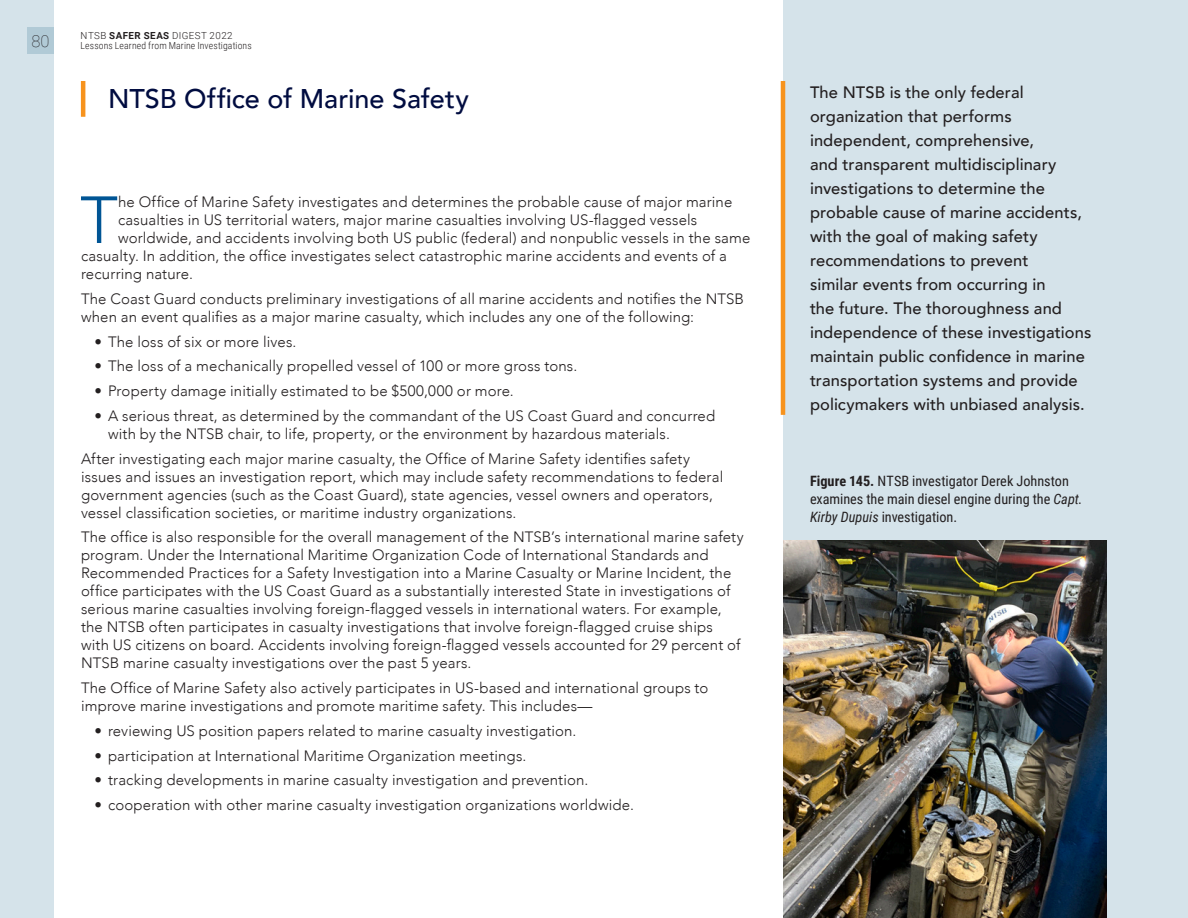
<style>
.page{position:relative;width:1188px;height:918px;background:#fff}
.page>*{position:absolute;margin:0;border:0;box-sizing:border-box;transform-origin:0 0}
.t1{font:300 65.85px "Avenir";color:#005595}
.t2{font:500 27px "Avenir";color:#000c40}
.t3{font:500 16.5px/24px "Avenir";letter-spacing:.005em;color:#231f20}
.t4{font:100 16.5px "Roboto";color:#231f20}
.t5{font:300 15px/18px "Avenir";letter-spacing:.01em;color:#231f20}
.t6{font:14.25px/18px "Roboto Condensed";color:#231f20}
.t7{font:300 9.75px "Roboto Condensed";letter-spacing:.01em;color:#231f20}
.t8{font:300 9.75px "Roboto";letter-spacing:.045em;color:#231f20}
.s1{font-weight:700}
.s2{font-style:italic}
</style>
<div class="page">
<div style="left:783px;top:0;width:405px;height:918px;background:#d5e3ea"></div>
<hr style="left:81px;top:81px;width:4px;height:36px;background:#f7931d">
<hr style="left:781px;top:81px;width:4px;height:334px;background:#f7931d">
<img style="left:783px;top:540px;width:324px;height:378px">
<div style="left:0;top:0;width:54px;height:918px;background:#d5e3ea"></div>
<p class="t8" style="left:81px;top:29px;width:154px">NTSB <span class="s1">SAFER SEAS</span> DIGEST 2022</p>
<p class="t4" style="left:31px;top:29px;width:20px">80</p>
<p class="t7" style="left:81px;top:39px;width:173px">Lessons Learned from Marine Investigations</p>
<h2 class="t2" style="left:108px;top:75px;width:362px">NTSB Office of Marine Safety</h2>
<h1 class="t1" style="left:80px;top:181px;width:39px">T</h1>
<p class="t5" style="left:118px;top:193px;width:616px">he Office of Marine Safety investigates and determines the probable cause of major marine</p>
<p class="t5" style="left:118px;top:211px;width:581px">casualties in US territorial waters, major marine casualties involving US-flagged vessels</p>
<p class="t5" style="left:118px;top:229px;width:634px">worldwide, and accidents involving both US public (federal) and nonpublic vessels in the same</p>
<p class="t5" style="left:81px;top:247px;width:648px">casualty. In addition, the office investigates select catastrophic marine accidents and events of a</p>
<p class="t5" style="left:81px;top:265px;width:114px">recurring nature.</p>
<p class="t5" style="left:81px;top:290px;width:665px">The Coast Guard conducts preliminary investigations of all marine accidents and notifies the NTSB when an event qualifies as a major marine casualty, which includes any one of the following:</p>
<p class="t5" style="left:94px;top:332px;width:203px">• The loss of six or more lives.</p>
<p class="t5" style="left:94px;top:357px;width:484px">• The loss of a mechanically propelled vessel of 100 or more gross tons.</p>
<p class="t5" style="left:94px;top:382px;width:421px">• Property damage initially estimated to be $500,000 or more.</p>
<p class="t5" style="left:108px;top:407px;width:609px;text-indent:-14px">• A serious threat, as determined by the commandant of the US Coast Guard and concurred with by the NTSB chair, to life, property, or the environment by hazardous materials.</p>
<p class="t5" style="left:81px;top:449px;width:644px">After investigating each major marine casualty, the Office of Marine Safety identifies safety issues and issues an investigation report, which may include safety recommendations to federal government agencies (such as the Coast Guard), state agencies, vessel owners and operators, vessel classification societies, or maritime industry organizations.</p>
<p class="t5" style="left:81px;top:528px;width:664px">The office is also responsible for the overall management of the NTSB’s international marine safety program. Under the International Maritime Organization Code of International Standards and Recommended Practices for a Safety Investigation into a Marine Casualty or Marine Incident, the office participates with the US Coast Guard as a substantially interested State in investigations of serious marine casualties involving foreign-flagged vessels in international waters. For example, the NTSB often participates in casualty investigations that involve foreign-flagged cruise ships with US citizens on board. Accidents involving foreign-flagged vessels accounted for 29 percent of NTSB marine casualty investigations over the past 5 years.</p>
<p class="t5" style="left:81px;top:679px;width:629px">The Office of Marine Safety also actively participates in US-based and international groups to improve marine investigations and promote maritime safety. This includes—</p>
<p class="t5" style="left:94px;top:722px;width:483px">• reviewing US position papers related to marine casualty investigation.</p>
<p class="t5" style="left:94px;top:746px;width:433px">• participation at International Maritime Organization meetings.</p>
<p class="t5" style="left:94px;top:771px;width:495px">• tracking developments in marine casualty investigation and prevention.</p>
<p class="t5" style="left:94px;top:796px;width:541px">• cooperation with other marine casualty investigation organizations worldwide.</p>
<p class="t3" style="left:810px;top:79px;width:283px">The NTSB is the only federal organization that performs independent, comprehensive,<br>and transparent multidisciplinary investigations to determine the probable cause of marine accidents, with the goal of making safety recommendations to prevent<br>similar events from occurring in<br>the future. The thoroughness and independence of these investigations maintain public confidence in marine transportation systems and provide policymakers with unbiased analysis.</p>
<p class="t6" style="left:810px;top:471px;width:274px"><span class="s1">Figure 145.</span> NTSB investigator Derek Johnston examines the main diesel engine during the <span class="s2">Capt.<br>Kirby Dupuis</span> investigation.</p>
</div>
